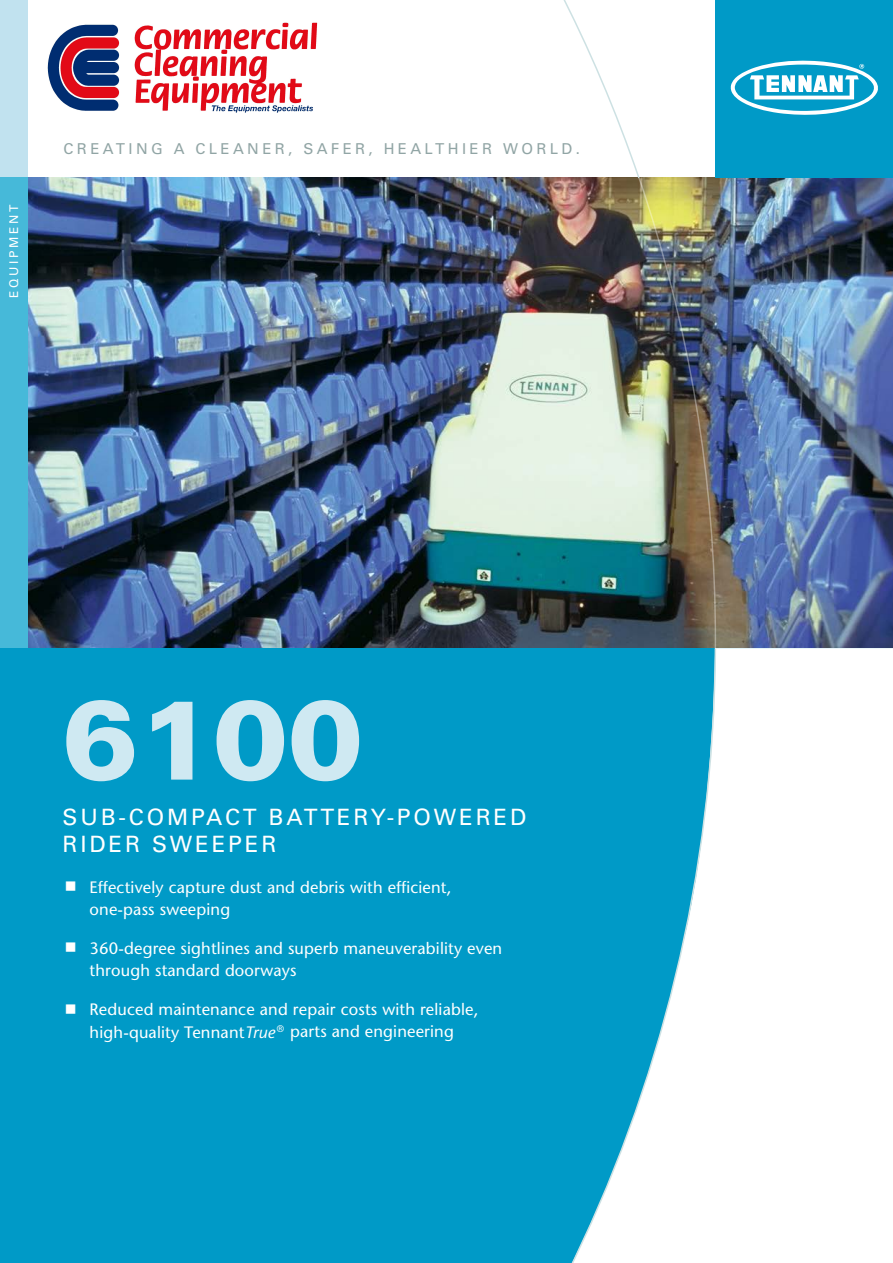
<style>
.page{position:relative;width:893px;height:1263px;background:#fff}
.page>*{position:absolute;margin:0;border:0;box-sizing:border-box;transform-origin:0 0}
.t1{font:900 112.5px "Univers";color:#cfe9f2}
.t2{font:22.5px/27px "Univers";letter-spacing:.125em;color:#fff}
.t3{font:16.5px/22.5px "Stone Sans";letter-spacing:.01em;color:#fff}
.t4{font:15px "Univers";letter-spacing:.225em;color:#91a5a5}
.t5{font:12px "Univers";letter-spacing:.225em;color:#fff}
.s1{font-style:italic}
</style>
<div class="page">
<img style="left:27px;top:177px;width:866px;height:471px">
<div style="left:0;top:648px;width:893px;height:615px;background:#009ac7"></div>
<div style="left:717px;top:648px;width:176px;height:615px;background:#fff"></div>
<div style="left:0;top:0;width:27px;height:177px;background:#c1e2ef"></div>
<div style="left:0;top:177px;width:27px;height:471px;background:#46b9d9"></div>
<img style="left:555px;top:0;width:162px;height:648px">
<svg style="left:563px;top:647px;width:154px;height:616px"></svg>
<div style="left:716px;top:0;width:177px;height:177px;background:#009ac7"></div>
<svg style="left:730px;top:60px;width:148px;height:55px"></svg>
<img style="left:47px;top:22px;width:271px;height:91px">
<p class="t5" style="left:7px;top:298px;width:95px;rotate:-90deg">EQUIPMENT</p>
<p class="t4" style="left:64px;top:139px;width:518px">CREATING A CLEANER, SAFER, HEALTHIER WORLD.</p>
<h1 class="t1" style="left:63px;top:670px;width:302px">6100</h1>
<h2 class="t2" style="left:63px;top:804px;width:465px">SUB-COMPACT BATTERY-POWERED<br>RIDER SWEEPER</h2>
<p class="t3" style="left:90px;top:875px;width:363px">Effectively capture dust and debris with efficient, one-pass sweeping</p>
<p class="t3" style="left:90px;top:937px;width:414px">360-degree sightlines and superb maneuverability even through standard doorways</p>
<p class="t3" style="left:90px;top:998px;width:390px">Reduced maintenance and repair costs with reliable, high-quality Tennant<span class="s1">True</span> <sup>®</sup> parts and engineering</p>
</div>
